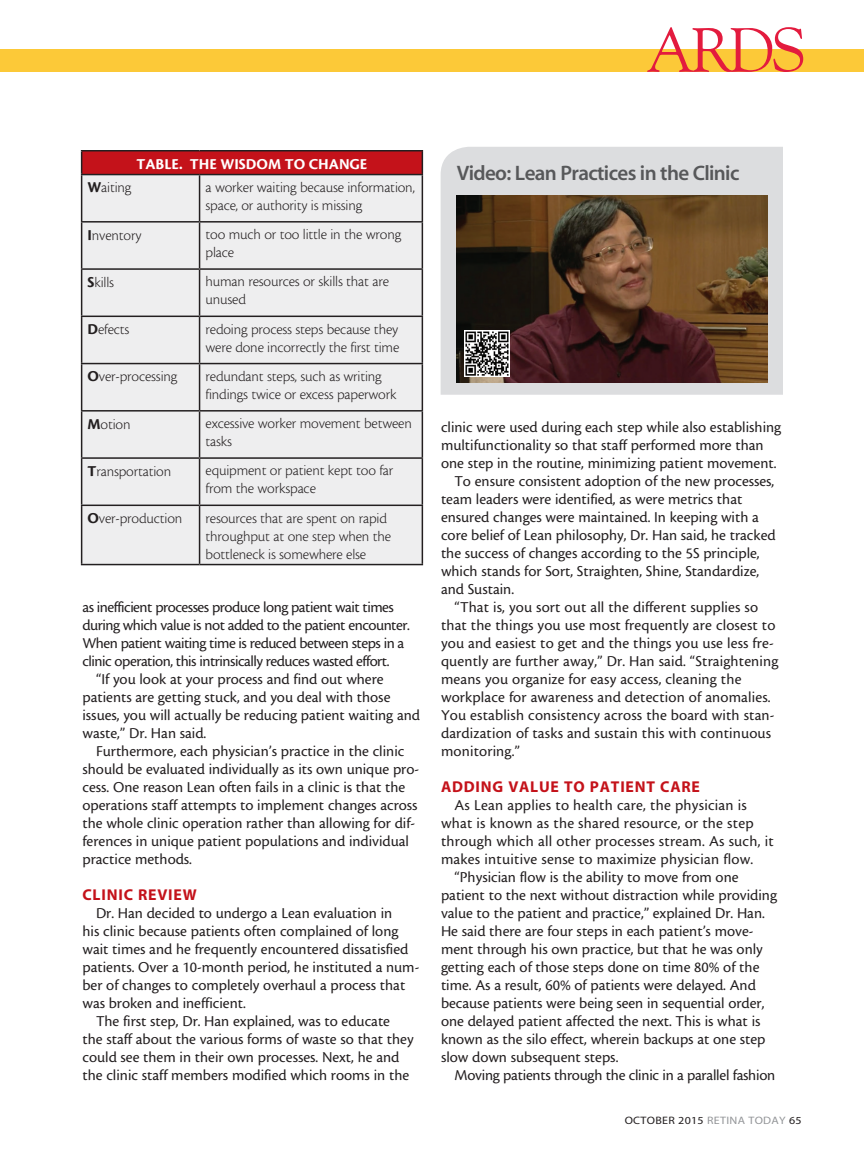
<style>
.page{position:relative;width:864px;height:1161px;background:#fff}
.page>*{position:absolute;margin:0;border:0;box-sizing:border-box;transform-origin:0 0}
.body{font:21px "Myriad MM 565 600";letter-spacing:-.03em;color:#57585a}
.body-2{font:15.75px/18px "Cronos MM 408 10";color:#231f20}
.body-3{font:15.75px/18px "Cronos MM 408 10";letter-spacing:-.03em;color:#231f20}
.subhead{font:15.75px "Myriad MM 700 600";letter-spacing:.05em;color:#c4121a}
.sidebar_h1{font:15.75px "Cronos MM 700 10";color:#fff}
.table_body{font:15px/18px "Cronos MM 250 10";letter-spacing:-.01em;color:#231f20}
.t1{font:10.8px "Myriad MM 400 600";letter-spacing:.025em;color:#231f20;scale:1.11 1}
.s1{font-family:"Cronos MM 700 10";font-size:15.75px}
.s2{color:#939598}
</style>
<div class="page">
<div style="left:0;top:50px;width:864px;height:22px;background:#fcc938"></div>
<svg style="left:647px;top:27px;width:156px;height:45px"></svg>
<div style="left:441px;top:147px;width:342px;height:248px;background:#dcdddf"></div>
<img style="left:456px;top:196px;width:311px;height:186px">
<img style="left:465px;top:331px;width:45px;height:45px">
<div style="left:82px;top:151px;width:340px;height:24px;background:#c4121a"></div>
<div style="left:82px;top:175px;width:340px;height:389px;background:#eeeeef"></div>
<hr style="left:81px;top:150px;width:119px;height:2px;background:#231f20">
<svg style="left:81px;top:152px;width:1px;height:22px"></svg>
<hr style="left:200px;top:150px;width:223px;height:2px;background:#231f20">
<svg style="left:422px;top:152px;width:1px;height:22px"></svg>
<hr style="left:81px;top:174px;width:119px;height:1px;background:#231f20">
<hr style="left:81px;top:175px;width:1px;height:46px;background:#231f20">
<hr style="left:200px;top:174px;width:223px;height:1px;background:#231f20">
<hr style="left:199px;top:175px;width:1px;height:46px;background:#231f20">
<hr style="left:422px;top:175px;width:1px;height:46px;background:#231f20">
<hr style="left:81px;top:221px;width:119px;height:2px;background:#231f20">
<hr style="left:81px;top:223px;width:1px;height:45px;background:#231f20">
<hr style="left:200px;top:221px;width:223px;height:2px;background:#231f20">
<hr style="left:199px;top:223px;width:1px;height:45px;background:#231f20">
<hr style="left:422px;top:223px;width:1px;height:45px;background:#231f20">
<hr style="left:81px;top:268px;width:119px;height:2px;background:#231f20">
<hr style="left:81px;top:270px;width:1px;height:46px;background:#231f20">
<hr style="left:200px;top:268px;width:223px;height:2px;background:#231f20">
<hr style="left:199px;top:270px;width:1px;height:46px;background:#231f20">
<hr style="left:422px;top:270px;width:1px;height:46px;background:#231f20">
<hr style="left:81px;top:316px;width:119px;height:1px;background:#231f20">
<hr style="left:81px;top:317px;width:1px;height:46px;background:#231f20">
<hr style="left:200px;top:316px;width:223px;height:1px;background:#231f20">
<hr style="left:199px;top:317px;width:1px;height:46px;background:#231f20">
<hr style="left:422px;top:317px;width:1px;height:46px;background:#231f20">
<hr style="left:81px;top:363px;width:119px;height:1px;background:#231f20">
<hr style="left:81px;top:364px;width:1px;height:46px;background:#231f20">
<hr style="left:200px;top:363px;width:223px;height:1px;background:#231f20">
<hr style="left:199px;top:364px;width:1px;height:46px;background:#231f20">
<hr style="left:422px;top:364px;width:1px;height:46px;background:#231f20">
<hr style="left:81px;top:410px;width:119px;height:2px;background:#231f20">
<hr style="left:81px;top:412px;width:1px;height:45px;background:#231f20">
<hr style="left:200px;top:410px;width:223px;height:2px;background:#231f20">
<hr style="left:199px;top:412px;width:1px;height:45px;background:#231f20">
<hr style="left:422px;top:412px;width:1px;height:45px;background:#231f20">
<hr style="left:81px;top:457px;width:119px;height:2px;background:#231f20">
<hr style="left:81px;top:459px;width:1px;height:46px;background:#231f20">
<hr style="left:200px;top:457px;width:223px;height:2px;background:#231f20">
<hr style="left:199px;top:459px;width:1px;height:46px;background:#231f20">
<hr style="left:422px;top:459px;width:1px;height:46px;background:#231f20">
<hr style="left:81px;top:505px;width:119px;height:1px;background:#231f20">
<hr style="left:81px;top:506px;width:1px;height:58px;background:#231f20">
<hr style="left:200px;top:505px;width:223px;height:1px;background:#231f20">
<hr style="left:199px;top:506px;width:1px;height:58px;background:#231f20">
<hr style="left:422px;top:506px;width:1px;height:58px;background:#231f20">
<hr style="left:81px;top:564px;width:119px;height:1px;background:#231f20">
<hr style="left:200px;top:564px;width:223px;height:1px;background:#231f20">
<p class="sidebar_h1" style="left:137px;top:155px;width:232px">TABLE. THE WISDOM TO CHANGE</p>
<p class="table_body" style="left:88px;top:179px;width:45px"><span class="s1">W</span>aiting</p>
<p class="table_body" style="left:206px;top:178px;width:211px">a worker waiting because information, space, or authority is missing</p>
<p class="table_body" style="left:88px;top:226px;width:55px"><span class="s1">I</span>nventory</p>
<p class="table_body" style="left:206px;top:226px;width:197px">too much or too little in the wrong place</p>
<p class="table_body" style="left:88px;top:274px;width:28px"><span class="s1">S</span>kills</p>
<p class="table_body" style="left:206px;top:273px;width:185px">human resources or skills that are unused</p>
<p class="table_body" style="left:88px;top:321px;width:43px"><span class="s1">D</span>efects</p>
<p class="table_body" style="left:206px;top:320px;width:195px">redoing process steps because they were done incorrectly the first time</p>
<p class="table_body" style="left:88px;top:368px;width:91px"><span class="s1">O</span>ver-processing</p>
<p class="table_body" style="left:206px;top:367px;width:192px">redundant steps, such as writing findings twice or excess paperwork</p>
<p class="table_body" style="left:88px;top:415px;width:44px"><span class="s1">M</span>otion</p>
<p class="table_body" style="left:206px;top:415px;width:208px">excessive worker movement between tasks</p>
<p class="table_body" style="left:88px;top:463px;width:85px"><span class="s1">T</span>ransportation</p>
<p class="table_body" style="left:206px;top:462px;width:189px">equipment or patient kept too far from the workspace</p>
<p class="table_body" style="left:88px;top:510px;width:96px"><span class="s1">O</span>ver-production</p>
<p class="table_body" style="left:206px;top:509px;width:187px">resources that are spent on rapid throughput at one step when the bottleneck is somewhere else</p>
<p class="body-3" style="left:82px;top:598px;width:329px">as inefficient processes produce long patient wait times during which value is not added to the patient encounter.<br>When patient waiting time is reduced between steps in a clinic operation, this intrinsically reduces wasted effort.</p>
<p class="body-2" style="left:82px;top:670px;width:339px;text-indent:14px">“If you look at your process and find out where patients are getting stuck, and you deal with those issues, you will actually be reducing patient waiting and waste,” Dr. Han said.</p>
<p class="body-2" style="left:82px;top:742px;width:338px;text-indent:14px">Furthermore, each physician’s practice in the clinic should be evaluated individually as its own unique pro&shy;cess. One reason Lean often fails in a clinic is that the operations staff attempts to implement changes across the whole clinic operation rather than allowing for dif&shy;ferences in unique patient populations and individual practice methods.</p>
<p class="subhead" style="left:82px;top:887px;width:116px">CLINIC REVIEW</p>
<p class="body-2" style="left:82px;top:904px;width:339px;text-indent:14px">Dr. Han decided to undergo a Lean evaluation in<br>his clinic because patients often complained of long wait times and he frequently encountered dissatisfied patients. Over a 10-month period, he instituted a num&shy;ber of changes to completely overhaul a process that was broken and inefficient.</p>
<p class="body-2" style="left:82px;top:1012px;width:333px;text-indent:14px">The first step, Dr. Han explained, was to educate the staff about the various forms of waste so that they could see them in their own processes. Next, he and the clinic staff members modified which rooms in the</p>
<p class="body" style="left:457px;top:163px;width:284px">Video: Lean Practices in the Clinic</p>
<p class="body-2" style="left:441px;top:418px;width:342px">clinic were used during each step while also establishing multifunctionality so that staff performed more than one step in the routine, minimizing patient movement.</p>
<p class="body-2" style="left:441px;top:472px;width:336px;text-indent:14px">To ensure consistent adoption of the new processes, team leaders were identified, as were metrics that ensured changes were maintained. In keeping with a core belief of Lean philosophy, Dr. Han said, he tracked the success of changes according to the 5S principle, which stands for Sort, Straighten, Shine, Standardize, and Sustain.</p>
<p class="body-2" style="left:441px;top:598px;width:339px;text-indent:14px">“That is, you sort out all the different supplies so that the things you use most frequently are closest to you and easiest to get and the things you use less fre&shy;quently are further away,” Dr. Han said. “Straightening means you organize for easy access, cleaning the workplace for awareness and detection of anomalies.<br>You establish consistency across the board with stan&shy;dardization of tasks and sustain this with continuous monitoring.”</p>
<p class="subhead" style="left:441px;top:779px;width:261px">ADDING VALUE TO PATIENT CARE</p>
<p class="body-2" style="left:441px;top:796px;width:334px;text-indent:14px">As Lean applies to health care, the physician is what is known as the shared resource, or the step through which all other processes stream. As such, it makes intuitive sense to maximize physician flow.</p>
<p class="body-2" style="left:441px;top:868px;width:338px;text-indent:14px">“Physician flow is the ability to move from one patient to the next without distraction while providing value to the patient and practice,” explained Dr. Han.<br>He said there are four steps in each patient’s move&shy;ment through his own practice, but that he was only getting each of those steps done on time 80% of the time. As a result, 60% of patients were delayed. And because patients were being seen in sequential order, one delayed patient affected the next. This is what is known as the silo effect, wherein backups at one step slow down subsequent steps.</p>
<p class="body-2" style="left:454px;top:1066px;width:322px">Moving patients through the clinic in a parallel fashion</p>
<p class="t1" style="left:625px;top:1115px;width:161px">OCTOBER 2015 <span class="s2">RETINA TODAY</span> 65</p>
</div>
